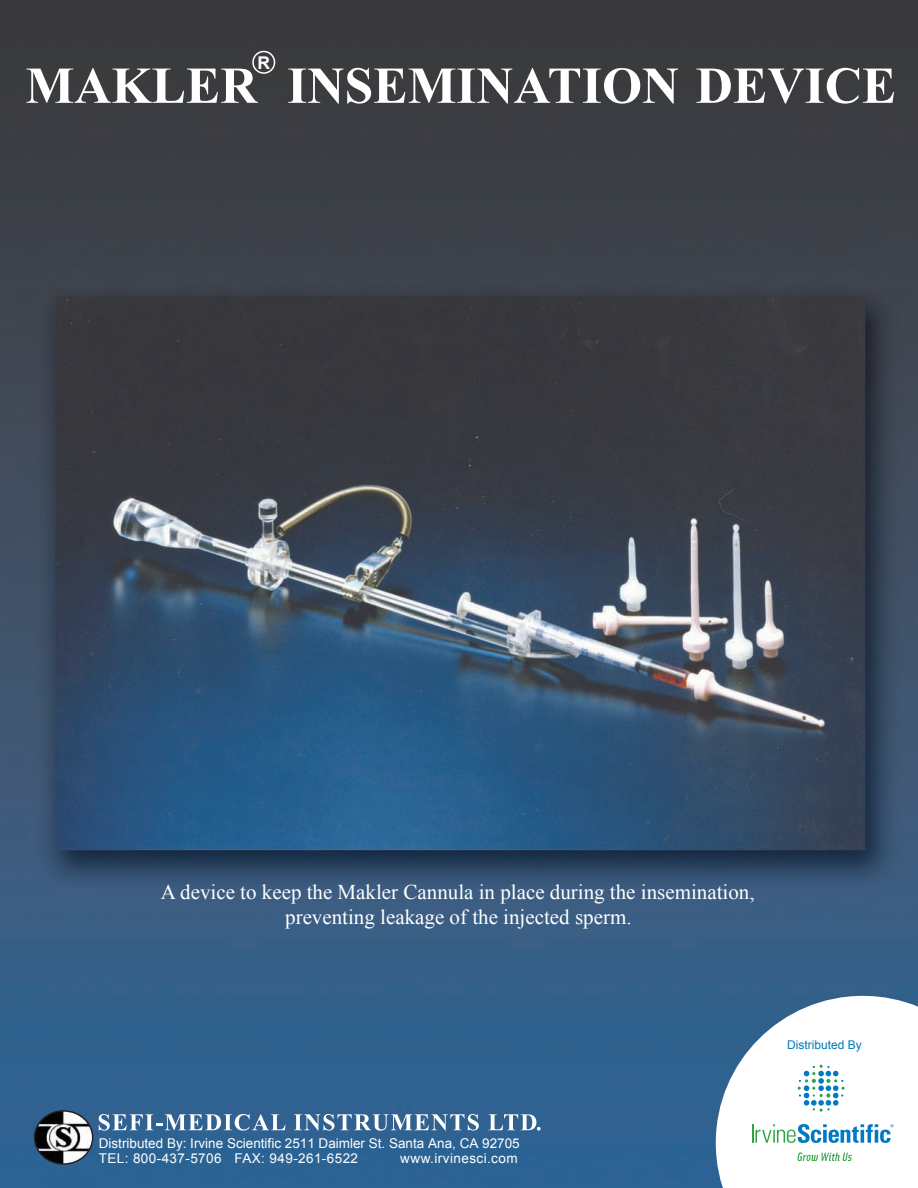
<style>
.page{position:relative;width:918px;height:1188px;background:#fff}
.page>*{position:absolute;margin:0;border:0;box-sizing:border-box;transform-origin:0 0}
.t1{font:700 51.75px "Times New Roman";color:#fff}
.t2{font:21px/25.2px "Times New Roman";color:#fff;text-align:center}
.t3{font:700 17.55px "Arial";color:#fff}
.t4{font:13.5px/15.6px "Arial";color:#fff}
.t5{font:13.5px "Arial";letter-spacing:.03em;color:#fff}
.t6{font:12px "Arial";color:#0079bb}
</style>
<div class="page">
<img style="left:0;top:0;width:918px;height:1188px">
<div style="left:252px;top:51px;width:23px;height:23px;border:2px solid #fff;border-radius:50%"></div>
<svg style="left:716px;top:996px;width:202px;height:192px"></svg>
<svg style="left:99px;top:1114px;width:186px;height:17px"></svg>
<svg style="left:294px;top:1114px;width:185px;height:17px"></svg>
<img style="left:35px;top:1111px;width:58px;height:53px;border-radius:50%">
<div style="left:34px;top:1110px;width:59px;height:55px;border:1px solid #231f20;border-radius:50%"></div>
<svg style="left:489px;top:1114px;width:52px;height:17px"></svg>
<p class="t3" style="left:257px;top:51px;width:14px">R</p>
<h1 class="t1" style="left:25px;top:50px;width:234px">MAKLER</h1>
<h1 class="t1" style="left:287px;top:50px;width:611px">INSEMINATION DEVICE</h1>
<p class="t2" style="left:161px;top:879px;width:595px">A device to keep the Makler Cannula in place during the insemination, preventing leakage of the injected sperm.</p>
<p class="t4" style="left:99px;top:1135px;width:422px">Distributed By: Irvine Scientific 2511 Daimler St. Santa Ana, CA 92705<br>TEL: 800-437-5706 FAX: 949-261-6522</p>
<p class="t5" style="left:400px;top:1150px;width:119px">www.irvinesci.com</p>
<p class="t6" style="left:787px;top:1036px;width:76px">Distributed By</p>
</div>
